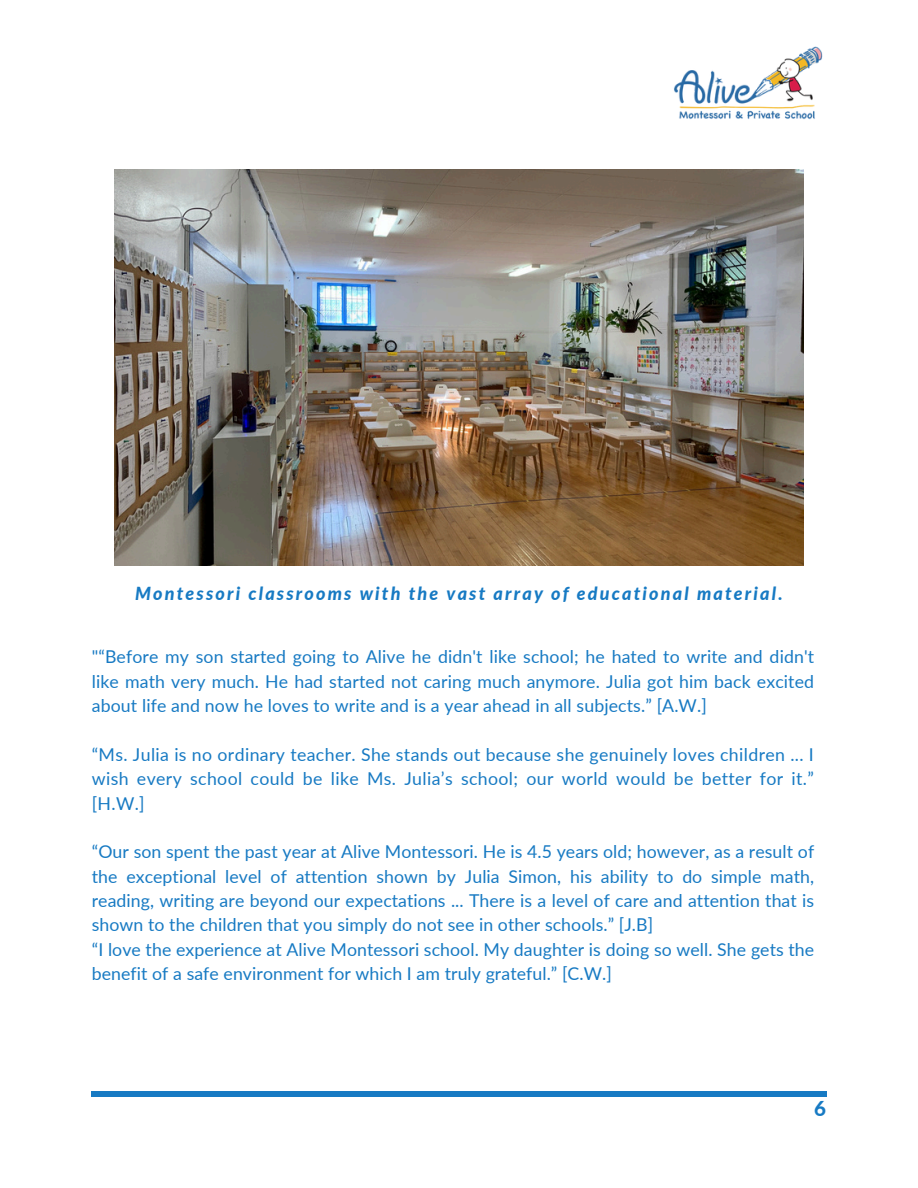
<style>
.page{position:relative;width:918px;height:1188px;background:#fff}
.page>*{position:absolute;margin:0;border:0;box-sizing:border-box;transform-origin:0 0}
.t1{font:800 20.55px "Lato";color:#177ac3}
.t2{font:italic 800 18px "Lato";letter-spacing:.12em;color:#177ac3}
.t3{font:17.7px/24.3px "Lato";letter-spacing:.005em;color:#177ac3;text-align:justify}
</style>
<div class="page">
<hr style="left:92px;top:1092px;width:734px;height:4px;background:#177ac3">
<img style="left:674px;top:46px;width:149px;height:74px">
<img style="left:115px;top:169px;width:688px;height:396px">
<p class="t2" style="left:135px;top:582px;width:649px">Montessori classrooms with the vast array of educational material.</p>
<p class="t3" style="left:92px;top:644px;width:724px">"“Before my son started going to Alive he didn't like school; he hated to write and didn't like math very much. He had started not caring much anymore. Julia got him back excited about life and now he loves to write and is a year ahead in all subjects.” [A.W.]</p>
<p class="t3" style="left:92px;top:742px;width:724px">“Ms. Julia is no ordinary teacher. She stands out because she genuinely loves children ... I wish every school could be like Ms. Julia’s school; our world would be better for it.” [H.W.]</p>
<p class="t3" style="left:92px;top:839px;width:724px">“Our son spent the past year at Alive Montessori. He is 4.5 years old; however, as a result of the exceptional level of attention shown by Julia Simon, his ability to do simple math, reading, writing are beyond our expectations ... There is a level of care and attention that is shown to the children that you simply do not see in other schools.” [J.B]</p>
<p class="t3" style="left:92px;top:937px;width:724px">“I love the experience at Alive Montessori school. My daughter is doing so well. She gets the benefit of a safe environment for which I am truly grateful.” [C.W.]</p>
<p class="t1" style="left:814px;top:1096px;width:13px">6</p>
</div>
